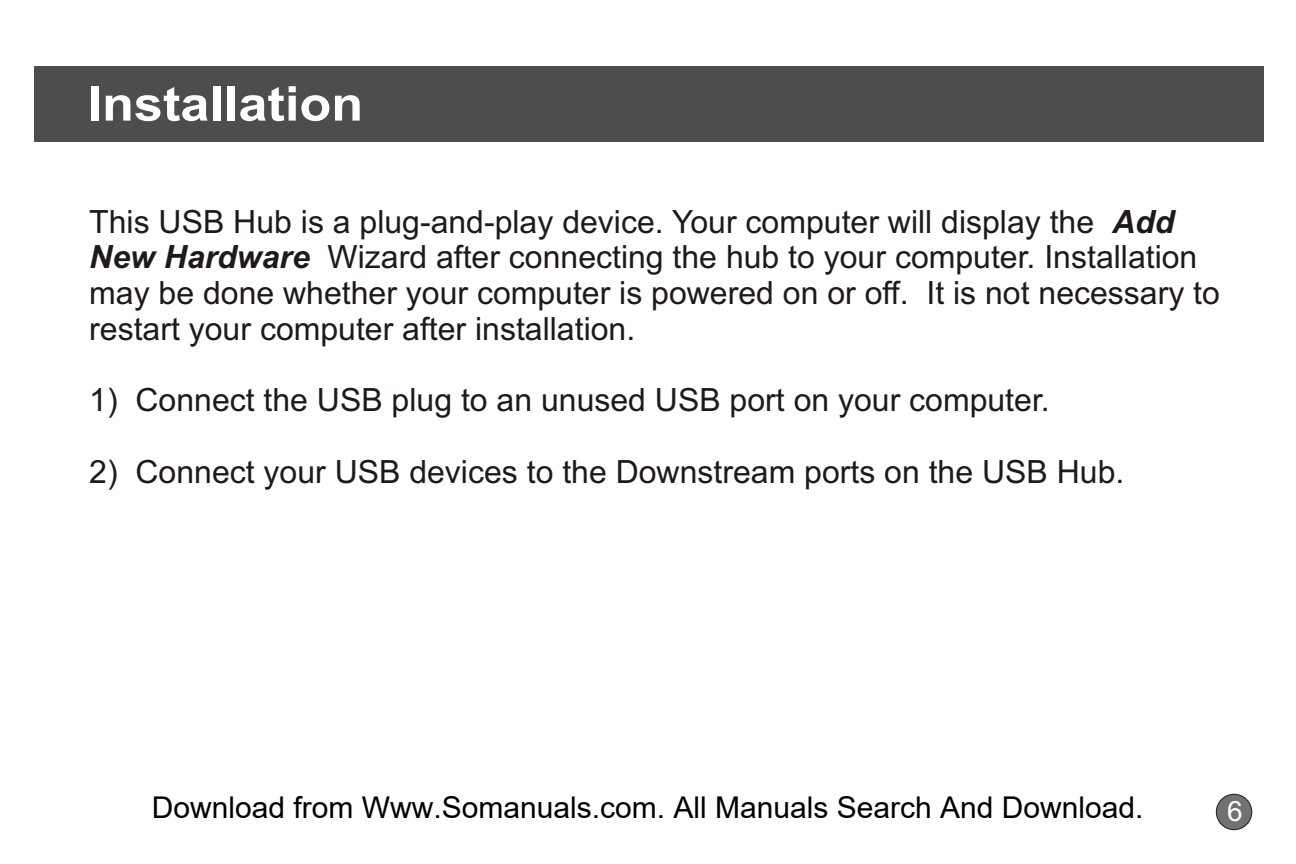
<style>
.page{position:relative;width:1296px;height:864px;background:#fff}
.page>*{position:absolute;margin:0;border:0;box-sizing:border-box;transform-origin:0 0}
.t1{font:700 48px "Arial";color:#fff;scale:1.09 1}
.t2{font:32px/35.6px "Arial";color:#1f1a17}
.t3{font:30px "Arial";color:#000}
.t4{font:28px "Arial";color:#fff}
.s1{font-weight:700;font-style:italic}
</style>
<div class="page">
<div style="left:34px;top:66px;width:1230px;height:76px;background:#4d4d4d"></div>
<div style="left:1216px;top:794px;width:36px;height:36px;background:#737070;border:1px solid #1f1a17;border-radius:50%"></div>
<h1 class="t1" style="left:88px;top:86px;width:254px">Installation</h1>
<p class="t2" style="left:89px;top:207px;width:1132px">This USB Hub is a plug-and-play device. Your computer will display the <span class="s1">Add New Hardware</span> Wizard after connecting the hub to your computer. Installation may be done whether your computer is powered on or off. It is not necessary to restart your computer after installation.</p>
<p class="t2" style="left:89px;top:385px;width:962px">1) Connect the USB plug to an unused USB port on your computer.</p>
<p class="t2" style="left:89px;top:457px;width:1037px">2) Connect your USB devices to the Downstream ports on the USB Hub.</p>
<p class="t3" style="left:152px;top:791px;width:993px">Download from Www.Somanuals.com. All Manuals Search And Download.</p>
<p class="t4" style="left:1227px;top:801px;width:17px">6</p>
</div>
